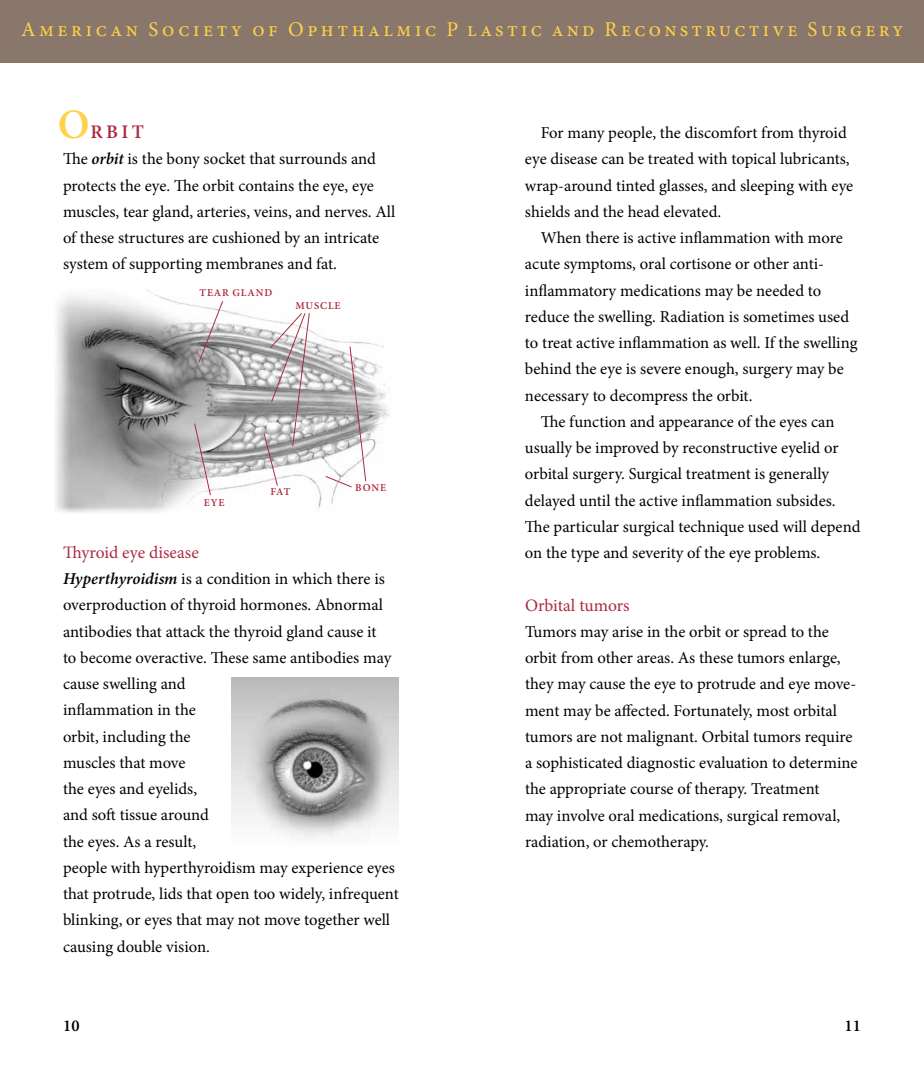
<style>
.page{position:relative;width:924px;height:1071px;background:#fff}
.page>*{position:absolute;margin:0;border:0;box-sizing:border-box;transform-origin:0 0}
.t1{font:21px "Minion Pro";letter-spacing:.155em;color:#ffd249}
.t2{font:600 19.25px "Minion Pro";color:#ac2a40}
.t3{font:17.5px "Minion Pro";color:#ac2a40}
.t4{font:16.62px/26.2px "Minion Pro";letter-spacing:-.005em;color:#000}
.t5{font:600 16.62px "Minion Pro";color:#000}
.t6{font:600 10.5px "Minion Pro";color:#ac2a40}
.s1{font-size:42px;color:#ffd249}
.s2{font-weight:600;font-style:italic}
</style>
<div class="page">
<img style="left:231px;top:677px;width:168px;height:161px">
<img style="left:56px;top:290px;width:334px;height:223px">
<svg style="left:198px;top:300px;width:26px;height:63px"></svg>
<svg style="left:194px;top:423px;width:17px;height:73px"></svg>
<svg style="left:325px;top:346px;width:42px;height:142px"></svg>
<svg style="left:263px;top:312px;width:47px;height:175px"></svg>
<div style="left:441px;top:0;width:483px;height:63px;background:#8a776b"></div>
<div style="left:0;top:0;width:483px;height:63px;background:#8a776b"></div>
<p class="t1" style="left:21px;top:15px;width:884px">American Society of Ophthalmic P lastic and Reconstructive Surgery</p>
<p class="t2" style="left:58px;top:119px;width:87px"><span class="s1">O</span>rbit</p>
<p class="t4" style="left:63px;top:146px;width:334px">The <span class="s2">orbit</span> is the bony socket that surrounds and protects the eye. The orbit contains the eye, eye muscles, tear gland, arteries, veins, and nerves. All of these structures are cushioned by an intricate system of supporting membranes and fat.</p>
<p class="t6" style="left:200px;top:286px;width:9px">TEAR</p>
<p class="t6" style="left:232px;top:286px;width:9px">GLAND</p>
<p class="t6" style="left:295px;top:298px;width:9px">MUSCLE</p>
<p class="t6" style="left:204px;top:495px;width:8px">EYE</p>
<p class="t6" style="left:270px;top:484px;width:8px">FAT</p>
<p class="t6" style="left:355px;top:480px;width:25px">BONE</p>
<p class="t3" style="left:63px;top:541px;width:137px">Thyroid eye disease</p>
<p class="t4" style="left:63px;top:566px;width:337px"><span class="s2">Hyperthyroidism</span> is a condition in which there is overproduction of thyroid hormones. Abnormal antibodies that attack the thyroid gland cause it<br>to become overactive. These same antibodies may cause swelling and<br>inflammation in the<br>orbit, including the<br>muscles that move<br>the eyes and eyelids,<br>and soft tissue around<br>the eyes. As a result,<br>people with hyperthyroidism may experience eyes that protrude, lids that open too widely, infrequent blinking, or eyes that may not move together well causing double vision.</p>
<p class="t4" style="left:525px;top:120px;width:334px;text-indent:16px">For many people, the discomfort from thyroid eye disease can be treated with topical lubricants, wrap-around tinted glasses, and sleeping with eye shields and the head elevated.<br>When there is active inflammation with more acute symptoms, oral cortisone or other anti&shy;inflammatory medications may be needed to reduce the swelling. Radiation is sometimes used to treat active inflammation as well. If the swelling behind the eye is severe enough, surgery may be necessary to decompress the orbit.</p>
<p class="t4" style="left:525px;top:409px;width:337px;text-indent:16px">The function and appearance of the eyes can usually be improved by reconstructive eyelid or orbital surgery. Surgical treatment is generally delayed until the active inflammation subsides.<br>The particular surgical technique used will depend on the type and severity of the eye problems.</p>
<p class="t3" style="left:525px;top:593px;width:106px">Orbital tumors</p>
<p class="t4" style="left:525px;top:618px;width:334px">Tumors may arise in the orbit or spread to the orbit from other areas. As these tumors enlarge, they may cause the eye to protrude and eye move&shy;ment may be affected. Fortunately, most orbital tumors are not malignant. Orbital tumors require a sophisticated diagnostic evaluation to determine the appropriate course of therapy. Treatment<br>may involve oral medications, surgical removal, radiation, or chemotherapy.</p>
<p class="t5" style="left:63px;top:1014px;width:18px">10</p>
<p class="t5" style="left:844px;top:1014px;width:18px">11</p>
</div>
